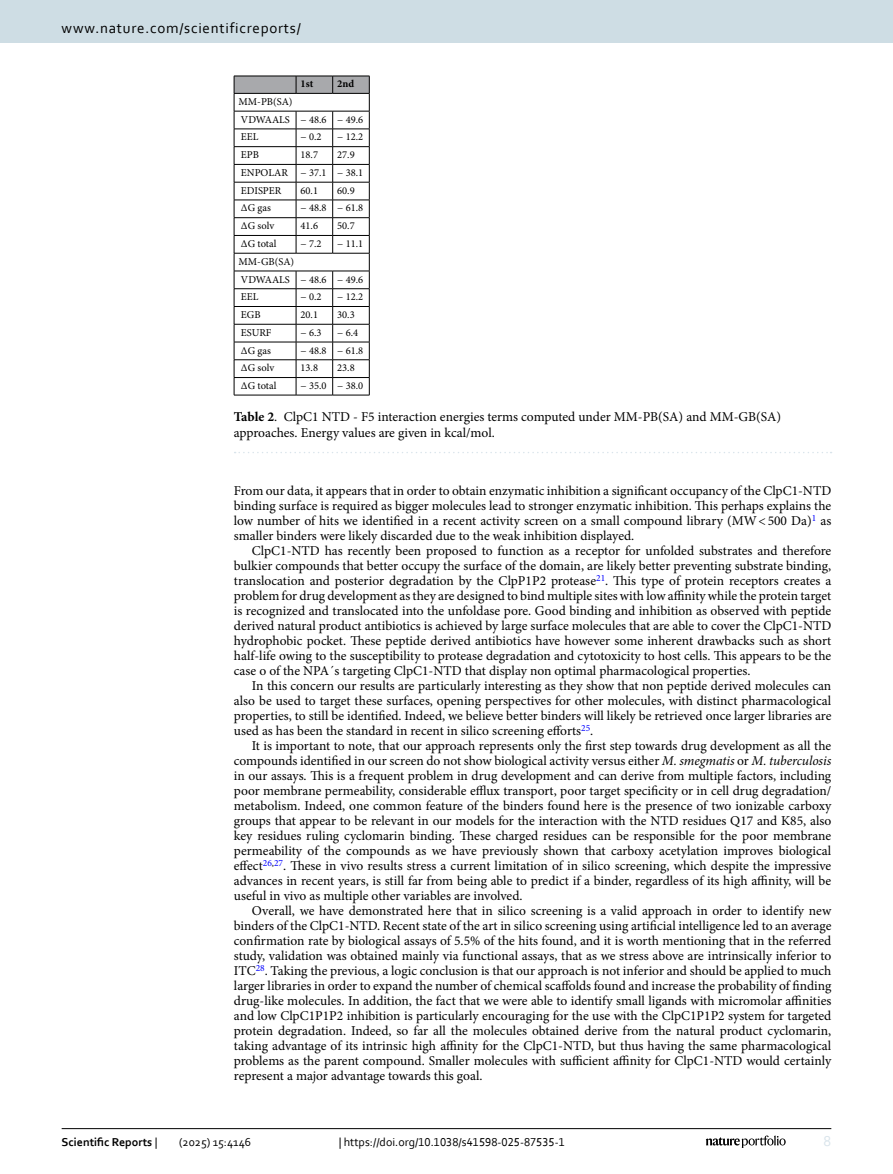
<style>
.page{position:relative;width:893px;height:1174px;background:#fff}
.page>*{position:absolute;margin:0;border:0;box-sizing:border-box;transform-origin:0 0}
.t1{font:15px "Corbel";letter-spacing:.05em;color:#000}
.t2{font:15px "Corbel";color:#d9e4eb}
.Body_Text_Indent{font:13.5px/15px "Minion Pro";color:#000;text-align:justify}
.Table_Caption{font:13.5px/16.5px "Minion Pro";color:#000}
.t3{font:12px "Corbel";color:#000}
.t4{font:700 12px "Corbel";color:#000}
.Table_Body{font:10.5px "Minion Pro";color:#000}
.Table_Head{font:700 10.5px "Minion Pro";color:#000}
.s1{font-weight:700}
.s2{font-style:italic}
.s3{font-weight:400}
</style>
<div class="page">
<hr style="left:296px;top:395px;width:37px;height:1px;background:#000">
<svg style="left:234px;top:76px;width:136px;height:319px"></svg>
<hr style="left:333px;top:395px;width:36px;height:1px;background:#000">
<hr style="left:234px;top:395px;width:62px;height:1px;background:#000">
<svg style="left:235px;top:452px;width:597px;height:1px"></svg>
<hr style="left:62px;top:1128px;width:769px;height:1px;background:#000">
<svg style="left:706px;top:1135px;width:80px;height:12px"></svg>
<div style="left:0;top:0;width:893px;height:43px;background:#cedde4"></div>
<p class="t1" style="left:62px;top:18px;width:241px">www.nature.com/scientificreports/</p>
<p class="Table_Head" style="left:301px;top:77px;width:14px">1st</p>
<p class="Table_Head" style="left:337px;top:77px;width:18px">2nd</p>
<p class="Table_Body" style="left:239px;top:95px;width:55px">MM-PB(SA)</p>
<p class="Table_Body" style="left:241px;top:112px;width:50px">VDWAALS</p>
<p class="Table_Body" style="left:301px;top:112px;width:27px">− 48.6</p>
<p class="Table_Body" style="left:337px;top:112px;width:27px">− 49.6</p>
<p class="Table_Body" style="left:241px;top:130px;width:19px">EEL</p>
<p class="Table_Body" style="left:301px;top:130px;width:22px">− 0.2</p>
<p class="Table_Body" style="left:337px;top:130px;width:27px">− 12.2</p>
<p class="Table_Body" style="left:241px;top:148px;width:19px">EPB</p>
<p class="Table_Body" style="left:301px;top:148px;width:19px">18.7</p>
<p class="Table_Body" style="left:337px;top:148px;width:19px">27.9</p>
<p class="Table_Body" style="left:241px;top:166px;width:48px">ENPOLAR</p>
<p class="Table_Body" style="left:301px;top:166px;width:27px">− 37.1</p>
<p class="Table_Body" style="left:337px;top:166px;width:27px">− 38.1</p>
<p class="Table_Body" style="left:241px;top:183px;width:42px">EDISPER</p>
<p class="Table_Body" style="left:301px;top:183px;width:19px">60.1</p>
<p class="Table_Body" style="left:337px;top:183px;width:19px">60.9</p>
<p class="Table_Body" style="left:241px;top:201px;width:31px">ΔG gas</p>
<p class="Table_Body" style="left:301px;top:201px;width:27px">− 48.8</p>
<p class="Table_Body" style="left:337px;top:201px;width:27px">− 61.8</p>
<p class="Table_Body" style="left:241px;top:219px;width:35px">ΔG solv</p>
<p class="Table_Body" style="left:301px;top:219px;width:19px">41.6</p>
<p class="Table_Body" style="left:337px;top:219px;width:19px">50.7</p>
<p class="Table_Body" style="left:241px;top:237px;width:37px">ΔG total</p>
<p class="Table_Body" style="left:301px;top:237px;width:22px">− 7.2</p>
<p class="Table_Body" style="left:337px;top:237px;width:27px">− 11.1</p>
<p class="Table_Body" style="left:239px;top:254px;width:57px">MM-GB(SA)</p>
<p class="Table_Body" style="left:241px;top:272px;width:50px">VDWAALS</p>
<p class="Table_Body" style="left:301px;top:272px;width:27px">− 48.6</p>
<p class="Table_Body" style="left:337px;top:272px;width:27px">− 49.6</p>
<p class="Table_Body" style="left:241px;top:290px;width:19px">EEL</p>
<p class="Table_Body" style="left:301px;top:290px;width:22px">− 0.2</p>
<p class="Table_Body" style="left:337px;top:290px;width:27px">− 12.2</p>
<p class="Table_Body" style="left:241px;top:308px;width:21px">EGB</p>
<p class="Table_Body" style="left:301px;top:308px;width:19px">20.1</p>
<p class="Table_Body" style="left:337px;top:308px;width:19px">30.3</p>
<p class="Table_Body" style="left:241px;top:325px;width:32px">ESURF</p>
<p class="Table_Body" style="left:301px;top:325px;width:22px">− 6.3</p>
<p class="Table_Body" style="left:337px;top:325px;width:22px">− 6.4</p>
<p class="Table_Body" style="left:241px;top:343px;width:31px">ΔG gas</p>
<p class="Table_Body" style="left:301px;top:343px;width:27px">− 48.8</p>
<p class="Table_Body" style="left:337px;top:343px;width:27px">− 61.8</p>
<p class="Table_Body" style="left:241px;top:361px;width:35px">ΔG solv</p>
<p class="Table_Body" style="left:301px;top:361px;width:19px">13.8</p>
<p class="Table_Body" style="left:337px;top:361px;width:19px">23.8</p>
<p class="Table_Body" style="left:241px;top:378px;width:37px">ΔG total</p>
<p class="Table_Body" style="left:301px;top:378px;width:27px">− 35.0</p>
<p class="Table_Body" style="left:337px;top:378px;width:27px">− 38.0</p>
<p class="Table_Caption" style="left:234px;top:408px;width:549px"><span class="s1">Table 2</span>. ClpC1 NTD - F5 interaction energies terms computed under MM-PB(SA) and MM-GB(SA) approaches. Energy values are given in kcal/mol.</p>
<p class="Body_Text_Indent" style="left:234px;top:483px;width:599px">From our data, it appears that in order to obtain enzymatic inhibition a significant occupancy of the ClpC1-NTD binding surface is required as bigger molecules lead to stronger enzymatic inhibition. This perhaps explains the low number of hits we identified in a recent activity screen on a small compound library (MW&lt;500 Da)<sup>1</sup> as smaller binders were likely discarded due to the weak inhibition displayed.</p>
<p class="Body_Text_Indent" style="left:234px;top:543px;width:599px;text-indent:18px">ClpC1-NTD has recently been proposed to function as a receptor for unfolded substrates and therefore bulkier compounds that better occupy the surface of the domain, are likely better preventing substrate binding, translocation and posterior degradation by the ClpP1P2 protease<sup>21</sup>. This type of protein receptors creates a problem for drug development as they are designed to bind multiple sites with low affinity while the protein target is recognized and translocated into the unfoldase pore. Good binding and inhibition as observed with peptide derived natural product antibiotics is achieved by large surface molecules that are able to cover the ClpC1-NTD hydrophobic pocket. These peptide derived antibiotics have however some inherent drawbacks such as short half-life owing to the susceptibility to protease degradation and cytotoxicity to host cells. This appears to be the case o of the NPA´s targeting ClpC1-NTD that display non optimal pharmacological properties.</p>
<p class="Body_Text_Indent" style="left:234px;top:678px;width:599px;text-indent:18px">In this concern our results are particularly interesting as they show that non peptide derived molecules can also be used to target these surfaces, opening perspectives for other molecules, with distinct pharmacological properties, to still be identified. Indeed, we believe better binders will likely be retrieved once larger libraries are used as has been the standard in recent in silico screening efforts<sup>25</sup>.</p>
<p class="Body_Text_Indent" style="left:234px;top:738px;width:599px;text-indent:18px">It is important to note, that our approach represents only the first step towards drug development as all the compounds identified in our screen do not show biological activity versus either <span class="s2">M. smegmatis</span> or <span class="s2">M. tuberculosis </span>in our assays. This is a frequent problem in drug development and can derive from multiple factors, including poor membrane permeability, considerable efflux transport, poor target specificity or in cell drug degradation/ metabolism. Indeed, one common feature of the binders found here is the presence of two ionizable carboxy groups that appear to be relevant in our models for the interaction with the NTD residues Q17 and K85, also key residues ruling cyclomarin binding. These charged residues can be responsible for the poor membrane permeability of the compounds as we have previously shown that carboxy acetylation improves biological effect<sup>26</sup><sup>,</sup><sup>27</sup>. These in vivo results stress a current limitation of in silico screening, which despite the impressive advances in recent years, is still far from being able to predict if a binder, regardless of its high affinity, will be useful in vivo as multiple other variables are involved.</p>
<p class="Body_Text_Indent" style="left:234px;top:903px;width:599px;text-indent:18px">Overall, we have demonstrated here that in silico screening is a valid approach in order to identify new binders of the ClpC1-NTD. Recent state of the art in silico screening using artificial intelligence led to an average confirmation rate by biological assays of 5.5% of the hits found, and it is worth mentioning that in the referred study, validation was obtained mainly via functional assays, that as we stress above are intrinsically inferior to ITC<sup>28</sup>. Taking the previous, a logic conclusion is that our approach is not inferior and should be applied to much larger libraries in order to expand the number of chemical scaffolds found and increase the probability of finding drug-like molecules. In addition, the fact that we were able to identify small ligands with micromolar affinities and low ClpC1P1P2 inhibition is particularly encouraging for the use with the ClpC1P1P2 system for targeted protein degradation. Indeed, so far all the molecules obtained derive from the natural product cyclomarin, taking advantage of its intrinsic high affinity for the ClpC1-NTD, but thus having the same pharmacological problems as the parent compound. Smaller molecules with sufficient affinity for ClpC1-NTD would certainly represent a major advantage towards this goal.</p>
<p class="t4" style="left:62px;top:1134px;width:97px">Scientific Reports <span class="s3">|</span></p>
<p class="t3" style="left:179px;top:1134px;width:74px">(2025) 15:4146</p>
<p class="t3" style="left:339px;top:1134px;width:228px">| https://doi.org/10.1038/s41598-025-87535-1</p>
<p class="t2" style="left:824px;top:1132px;width:9px">8</p>
</div>
